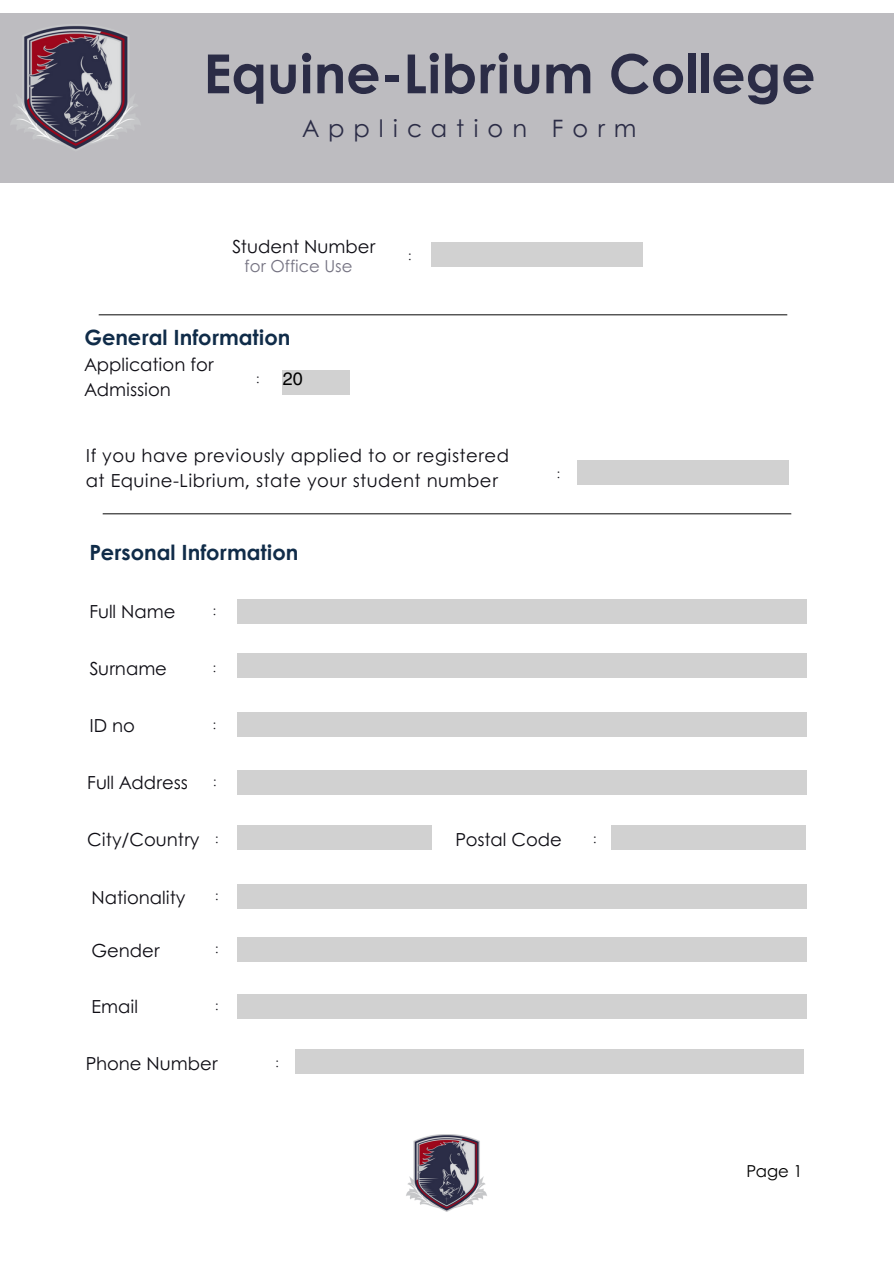
<style>
.page{position:relative;width:894px;height:1264px;background:#fff}
.page>*{position:absolute;margin:0;border:0;box-sizing:border-box;transform-origin:0 0}
.t1{font:700 54px "Century Gothic";color:#2b2c46}
.t2{font:24px "Century Gothic";letter-spacing:.375em;color:#2b2c46}
.t3{font:700 21px "Century Gothic";color:#102c49}
.t4{font:18px/24.8px "Century Gothic";color:#0e0d14}
.t5{font:18px/24.8px "Century Gothic";letter-spacing:.025em;color:#0e0d14}
.t6{font:18px "Helvetica LT Pro";color:#000}
.t7{font:16.5px "Century Gothic";color:#757382}
.t8{font:16.5px "Century Gothic";color:#000}
.t9{font:12px "Century Gothic";color:#0e0d14}
</style>
<div class="page">
<div style="left:0;top:14px;width:893px;height:169px;background:#bdbcc0"></div>
<img style="left:102px;top:513px;width:690px;height:1px">
<img style="left:406px;top:1134px;width:81px;height:78px">
<img style="left:16px;top:26px;width:119px;height:123px">
<div style="left:283px;top:370px;width:67px;height:24px;background:#d1d1d1"></div>
<div style="left:237px;top:825px;width:194px;height:24px;background:#d1d1d1"></div>
<div style="left:237px;top:599px;width:569px;height:24px;background:#d1d1d1"></div>
<div style="left:237px;top:654px;width:569px;height:24px;background:#d1d1d1"></div>
<div style="left:237px;top:713px;width:569px;height:24px;background:#d1d1d1"></div>
<div style="left:237px;top:770px;width:569px;height:24px;background:#d1d1d1"></div>
<div style="left:237px;top:884px;width:569px;height:24px;background:#d1d1d1"></div>
<div style="left:237px;top:937px;width:569px;height:24px;background:#d1d1d1"></div>
<div style="left:237px;top:994px;width:569px;height:24px;background:#d1d1d1"></div>
<div style="left:295px;top:1049px;width:508px;height:24px;background:#d1d1d1"></div>
<div style="left:431px;top:243px;width:212px;height:24px;background:#d1d1d1"></div>
<div style="left:576px;top:460px;width:212px;height:24px;background:#d1d1d1"></div>
<div style="left:611px;top:825px;width:194px;height:24px;background:#d1d1d1"></div>
<p class="t1" style="left:203px;top:33px;width:613px">Equine-Librium College</p>
<p class="t2" style="left:302px;top:110px;width:335px">Application Form</p>
<p class="t4" style="left:232px;top:233px;width:144px">Student Number</p>
<p class="t7" style="left:244px;top:253px;width:109px">for Office Use</p>
<p class="t3" style="left:84px;top:321px;width:208px">General Information</p>
<h1 class="t4" style="left:84px;top:351px;width:131px">Application for<br>Admission</h1>
<p class="t6" style="left:283px;top:372px;width:22px">20</p>
<p class="t9" style="left:256px;top:369px;width:5px">:</p>
<p class="t9" style="left:408px;top:247px;width:5px">:</p>
<p class="t5" style="left:86px;top:442px;width:424px">If you have previously applied to or registered at Equine-Librium, state your student number</p>
<h2 class="t3" style="left:89px;top:536px;width:210px">Personal Information</h2>
<p class="t4" style="left:89px;top:598px;width:88px">Full Name</p>
<p class="t9" style="left:213px;top:601px;width:5px">:</p>
<p class="t4" style="left:89px;top:655px;width:79px">Surname</p>
<p class="t9" style="left:213px;top:658px;width:5px">:</p>
<p class="t4" style="left:89px;top:712px;width:47px">ID no</p>
<p class="t9" style="left:213px;top:715px;width:5px">:</p>
<p class="t4" style="left:87px;top:769px;width:102px">Full Address</p>
<p class="t9" style="left:213px;top:772px;width:5px">:</p>
<p class="t9" style="left:556px;top:464px;width:5px">:</p>
<p class="t4" style="left:87px;top:826px;width:114px">City/Country</p>
<p class="t4" style="left:91px;top:883px;width:96px">Nationality</p>
<p class="t4" style="left:91px;top:937px;width:70px">Gender</p>
<p class="t9" style="left:215px;top:829px;width:5px">:</p>
<p class="t9" style="left:215px;top:886px;width:5px">:</p>
<p class="t9" style="left:215px;top:939px;width:5px">:</p>
<p class="t4" style="left:91px;top:993px;width:48px">Email</p>
<p class="t9" style="left:215px;top:996px;width:5px">:</p>
<p class="t4" style="left:86px;top:1050px;width:133px">Phone Number</p>
<p class="t9" style="left:275px;top:1053px;width:5px">:</p>
<h3 class="t4" style="left:455px;top:826px;width:108px">Postal Code</h3>
<p class="t9" style="left:593px;top:829px;width:5px">:</p>
<p class="t8" style="left:746px;top:1158px;width:58px">Page 1</p>
</div>
